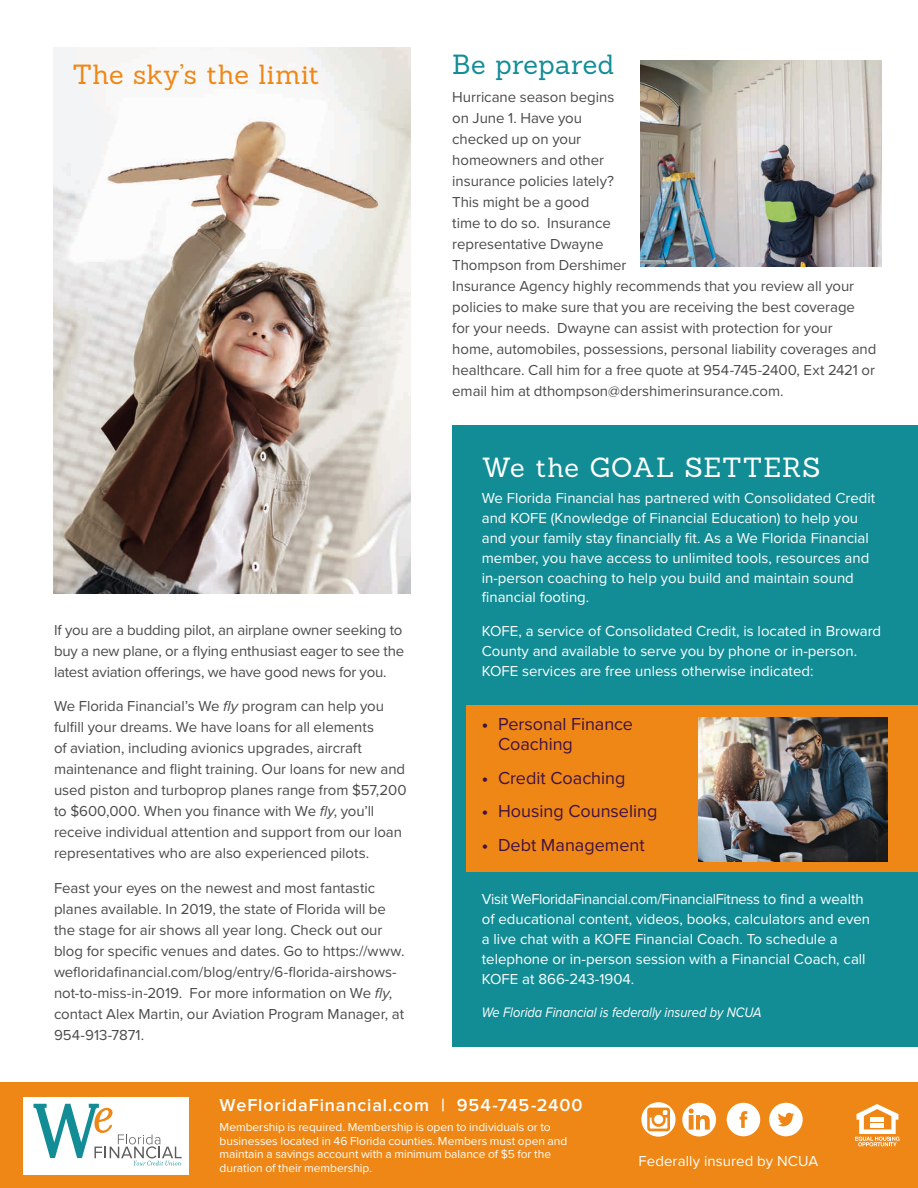
<style>
.page{position:relative;width:918px;height:1188px;background:#fff}
.page>*{position:absolute;margin:0;border:0;box-sizing:border-box;transform-origin:0 0}
.t1{font:27px "Sanchez";letter-spacing:.015em;color:#ee8715}
.t2{font:27px "Sanchez";letter-spacing:.04em;color:#fff}
.t3{font:27px "Sanchez";letter-spacing:.01em;color:#128d96}
.t4{font:18px/20.2px "Proxima Nova";color:#411143}
.t5{font:600 18px "Proxima Nova";letter-spacing:.045em;color:#fff}
.t6{font:15px/21px "Proxima Nova";letter-spacing:-.005em;color:#4a4b4b}
.t7{font:15px/19.8px "Proxima Nova";color:#fff}
.t8{font:italic 14.25px "Proxima Nova";color:#fff;scale:.9 1}
.t9{font:12px/13.5px "Proxima Nova";letter-spacing:-.005em;color:#fff}
.s1{font-style:italic}
.s2{font-weight:700}
</style>
<div class="page">
<div style="left:0;top:1082px;width:918px;height:106px;background:#ee8715"></div>
<div style="left:24px;top:1097px;width:165px;height:77px;background:#fff"></div>
<svg style="left:33px;top:1104px;width:149px;height:62px"></svg>
<svg style="left:855px;top:1104px;width:45px;height:42px"></svg>
<svg style="left:727px;top:1103px;width:33px;height:33px"></svg>
<svg style="left:769px;top:1103px;width:34px;height:33px"></svg>
<div style="left:682px;top:1103px;width:34px;height:34px;background:#fff;border-radius:50%"></div>
<svg style="left:689px;top:1109px;width:21px;height:21px"></svg>
<svg style="left:641px;top:1102px;width:35px;height:35px"></svg>
<img style="left:54px;top:48px;width:356px;height:546px">
<img style="left:640px;top:61px;width:242px;height:206px">
<div style="left:452px;top:425px;width:466px;height:622px;background:#128d96"></div>
<div style="left:467px;top:706px;width:451px;height:166px;background:#ee8715"></div>
<img style="left:699px;top:717px;width:188px;height:144px">
<h1 class="t1" style="left:72px;top:57px;width:249px">The sky’s the limit</h1>
<p class="t6" style="left:54px;top:619px;width:352px">If you are a budding pilot, an airplane owner seeking to buy a new plane, or a flying enthusiast eager to see the latest aviation offerings, we have good news for you.</p>
<p class="t6" style="left:54px;top:695px;width:354px">We Florida Financial’s We <span class="s1">fly</span> program can help you fulfill your dreams. We have loans for all elements<br>of aviation, including avionics upgrades, aircraft maintenance and flight training. Our loans for new and used piston and turboprop planes range from $57,200 to $600,000. When you finance with We <span class="s1">fly</span>, you’ll receive individual attention and support from our loan representatives who are also experienced pilots.</p>
<p class="t6" style="left:54px;top:877px;width:352px">Feast your eyes on the newest and most fantastic planes available. In 2019, the state of Florida will be the stage for air shows all year long. Check out our blog for specific venues and dates. Go to https://www. wefloridafinancial.com/blog/entry/6-florida-airshows&shy;not-to-miss-in-2019. For more information on We <span class="s1">fly</span>, contact Alex Martin, our Aviation Program Manager, at 954-913-7871.</p>
<h1 class="t3" style="left:452px;top:47px;width:164px">Be prepared</h1>
<p class="t6" style="left:452px;top:86px;width:426px">Hurricane season begins<br>on June 1. Have you<br>checked up on your<br>homeowners and other<br>insurance policies lately?<br>This might be a good<br>time to do so. Insurance<br>representative Dwayne<br>Thompson from Dershimer<br>Insurance Agency highly recommends that you review all your policies to make sure that you are receiving the best coverage<br>for your needs. Dwayne can assist with protection for your home, automobiles, possessions, personal liability coverages and healthcare. Call him for a free quote at 954-745-2400, Ext 2421 or email him at dthompson@dershimerinsurance.com.</p>
<h1 class="t2" style="left:482px;top:450px;width:340px">We the GOAL SETTERS</h1>
<p class="t7" style="left:482px;top:488px;width:395px">We Florida Financial has partnered with Consolidated Credit and KOFE (Knowledge of Financial Education) to help you and your family stay financially fit. As a We Florida Financial member, you have access to unlimited tools, resources and in-person coaching to help you build and maintain sound financial footing.</p>
<p class="t7" style="left:482px;top:621px;width:401px">KOFE, a service of Consolidated Credit, is located in Broward<br>County and available to serve you by phone or in-person.<br>KOFE services are free unless otherwise indicated:</p>
<p class="t4" style="left:498px;top:713px;width:137px;text-indent:-16px"><span class="s2">•</span> Personal Finance<br>Coaching</p>
<p class="t4" style="left:482px;top:767px;width:145px"><span class="s2">•</span> Credit Coaching</p>
<p class="t4" style="left:482px;top:800px;width:177px"><span class="s2">•</span> Housing Counseling</p>
<p class="t4" style="left:482px;top:834px;width:164px"><span class="s2">•</span> Debt Management</p>
<p class="t7" style="left:482px;top:889px;width:390px">Visit WeFloridaFinancial.com/FinancialFitness to find a wealth of educational content, videos, books, calculators and even a live chat with a KOFE Financial Coach. To schedule a telephone or in-person session with a Financial Coach, call KOFE at 866-243-1904.</p>
<p class="t8" style="left:482px;top:1006px;width:312px">We Florida Financial is federally insured by NCUA</p>
<p class="t5" style="left:220px;top:1097px;width:365px">WeFloridaFinancial.com | 954-745-2400</p>
<p class="t9" style="left:220px;top:1120px;width:349px">Membership is required. Membership is open to individuals or to businesses located in 46 Florida counties. Members must open and maintain a savings account with a minimum balance of $5 for the duration of their membership.</p>
<p class="t7" style="left:638px;top:1150px;width:181px">Federally insured by NCUA</p>
</div>
